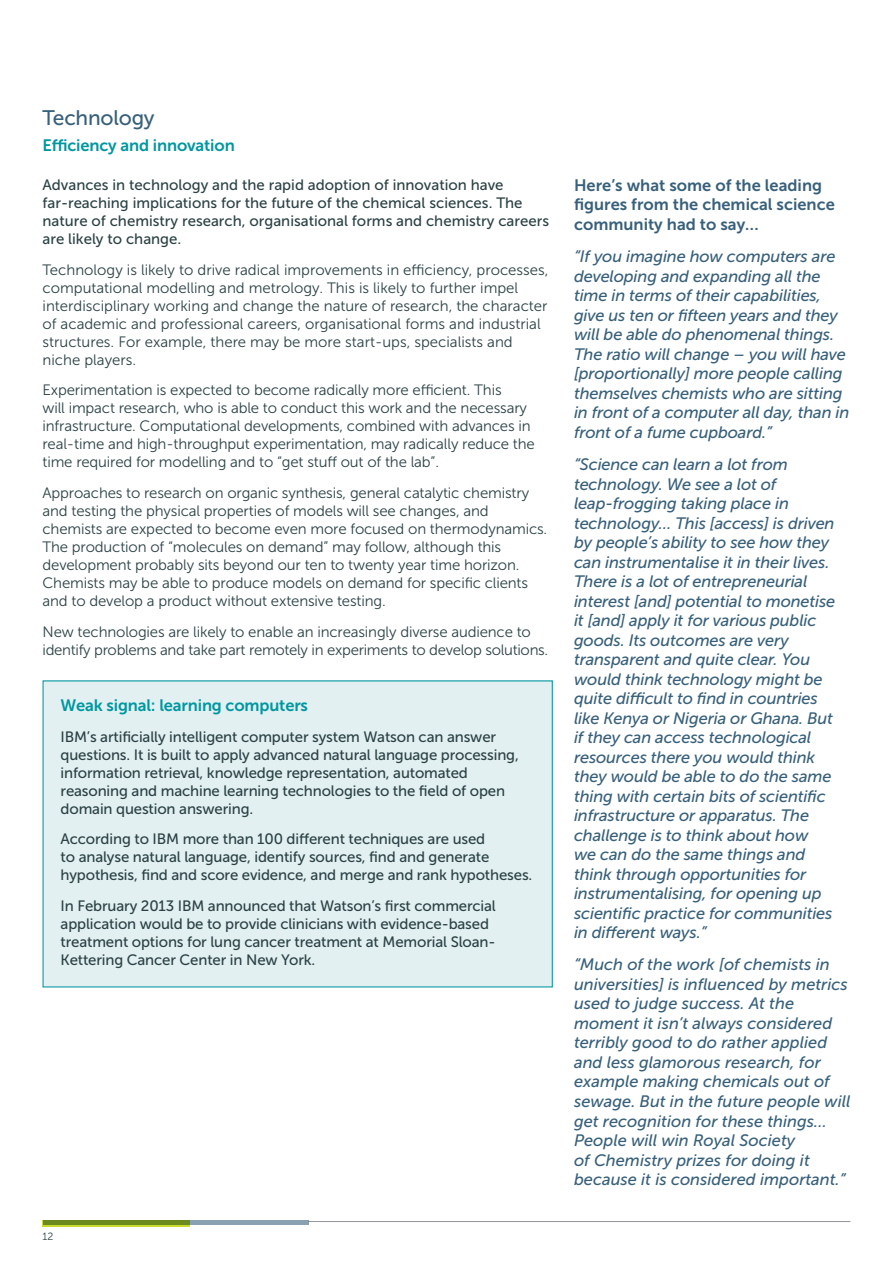
<style>
.page{position:relative;width:893px;height:1263px;background:#fff}
.page>*{position:absolute;margin:0;border:0;box-sizing:border-box;transform-origin:0 0}
.t1{font:21px "Museo Sans 500";letter-spacing:-.01em;color:#38607a}
.t2{font:italic 16.5px/19.5px "Museo Sans 500";letter-spacing:-.01em;color:#38607a}
.t3{font:16.5px/19.5px "Museo Sans 700";color:#38607a}
.t4{font:16.5px "Museo Sans 700";letter-spacing:-.01em;color:#0097a0}
.t5{font:15px/18px "Museo Sans 300";letter-spacing:-.01em;color:#2b4144}
.t6{font:15px/18px "Museo Sans 500";letter-spacing:-.01em;color:#2b4144}
.t7{font:10.5px "Museo Sans 300";color:#2b4144}
</style>
<div class="page">
<hr style="left:308px;top:1221px;width:542px;height:1px;background:#939598">
<div style="left:43px;top:1220px;width:147px;height:6px;background:#6d8a20"></div>
<svg style="left:190px;top:1220px;width:118px;height:4px"></svg>
<div style="left:43px;top:681px;width:509px;height:306px;background:#e2f0f2"></div>
<p class="t1" style="left:43px;top:106px;width:114px">Technology</p>
<p class="t4" style="left:43px;top:136px;width:194px">Efficiency and innovation</p>
<p class="t6" style="left:43px;top:176px;width:508px">Advances in technology and the rapid adoption of innovation have far-reaching implications for the future of the chemical sciences. The nature of chemistry research, organisational forms and chemistry careers are likely to change.</p>
<p class="t5" style="left:43px;top:261px;width:507px">Technology is likely to drive radical improvements in efficiency, processes, computational modelling and metrology. This is likely to further impel interdisciplinary working and change the nature of research, the character of academic and professional careers, organisational forms and industrial structures. For example, there may be more start-ups, specialists and niche players.</p>
<p class="t5" style="left:43px;top:381px;width:494px">Experimentation is expected to become radically more efficient. This<br>will impact research, who is able to conduct this work and the necessary infrastructure. Computational developments, combined with advances in real-time and high-throughput experimentation, may radically reduce the time required for modelling and to “get stuff out of the lab”.</p>
<p class="t5" style="left:43px;top:484px;width:506px">Approaches to research on organic synthesis, general catalytic chemistry and testing the physical properties of models will see changes, and chemists are expected to become even more focused on thermodynamics.<br>The production of “molecules on demand” may follow, although this development probably sits beyond our ten to twenty year time horizon.<br>Chemists may be able to produce models on demand for specific clients and to develop a product without extensive testing.</p>
<p class="t5" style="left:43px;top:623px;width:507px">New technologies are likely to enable an increasingly diverse audience to identify problems and take part remotely in experiments to develop solutions.</p>
<p class="t4" style="left:61px;top:696px;width:249px">Weak signal: learning computers</p>
<p class="t6" style="left:61px;top:727px;width:460px">IBM’s artificially intelligent computer system Watson can answer questions. It is built to apply advanced natural language processing, information retrieval, knowledge representation, automated reasoning and machine learning technologies to the field of open domain question answering.</p>
<p class="t6" style="left:61px;top:830px;width:473px">According to IBM more than 100 different techniques are used<br>to analyse natural language, identify sources, find and generate hypothesis, find and score evidence, and merge and rank hypotheses.</p>
<p class="t6" style="left:61px;top:897px;width:437px">I n February 2013 IBM announced that Watson’s first commercial application would be to provide clinicians with evidence-based treatment options for lung cancer treatment at Memorial Sloan-Kettering Cancer Center in N ew York.</p>
<p class="t7" style="left:43px;top:1231px;width:12px">12</p>
<p class="t3" style="left:574px;top:175px;width:262px">Here’s what some of the leading figures from the chemical science community had to say…</p>
<p class="t2" style="left:574px;top:247px;width:277px">“If you imagine how computers are developing and expanding all the time in terms of their capabilities, give us ten or fifteen years and they will be able do phenomenal things.<br>The ratio will change – you will have [proportionally] more people calling themselves chemists who are sitting in front of a computer all day, than in front of a fume cupboard.”</p>
<p class="t2" style="left:574px;top:455px;width:263px">“Science can learn a lot from technology. We see a lot of leap-frogging taking place in technology… This [access] is driven by people’s ability to see how they can instrumentalise it in their lives.<br>There is a lot of entrepreneurial interest [and] potential to monetise it [and] apply it for various public goods. Its outcomes are very transparent and quite clear. You would think technology might be quite difficult to find in countries like Kenya or Nigeria or Ghana. But if they can access technological resources there you would think they would be able to do the same thing with certain bits of scientific infrastructure or apparatus. The challenge is to think about how<br>we can do the same things and think through opportunities for instrumentalising, for opening up scientific practice for communities in different ways.”</p>
<p class="t2" style="left:574px;top:955px;width:278px">“Much of the work [of chemists in universities] is influenced by metrics used to judge success. At the moment it isn’t always considered terribly good to do rather applied and less glamorous research, for example making chemicals out of sewage. But in the future people will get recognition for these things… People will win Royal Society<br>of Chemistry prizes for doing it because it is considered important.”</p>
</div>
